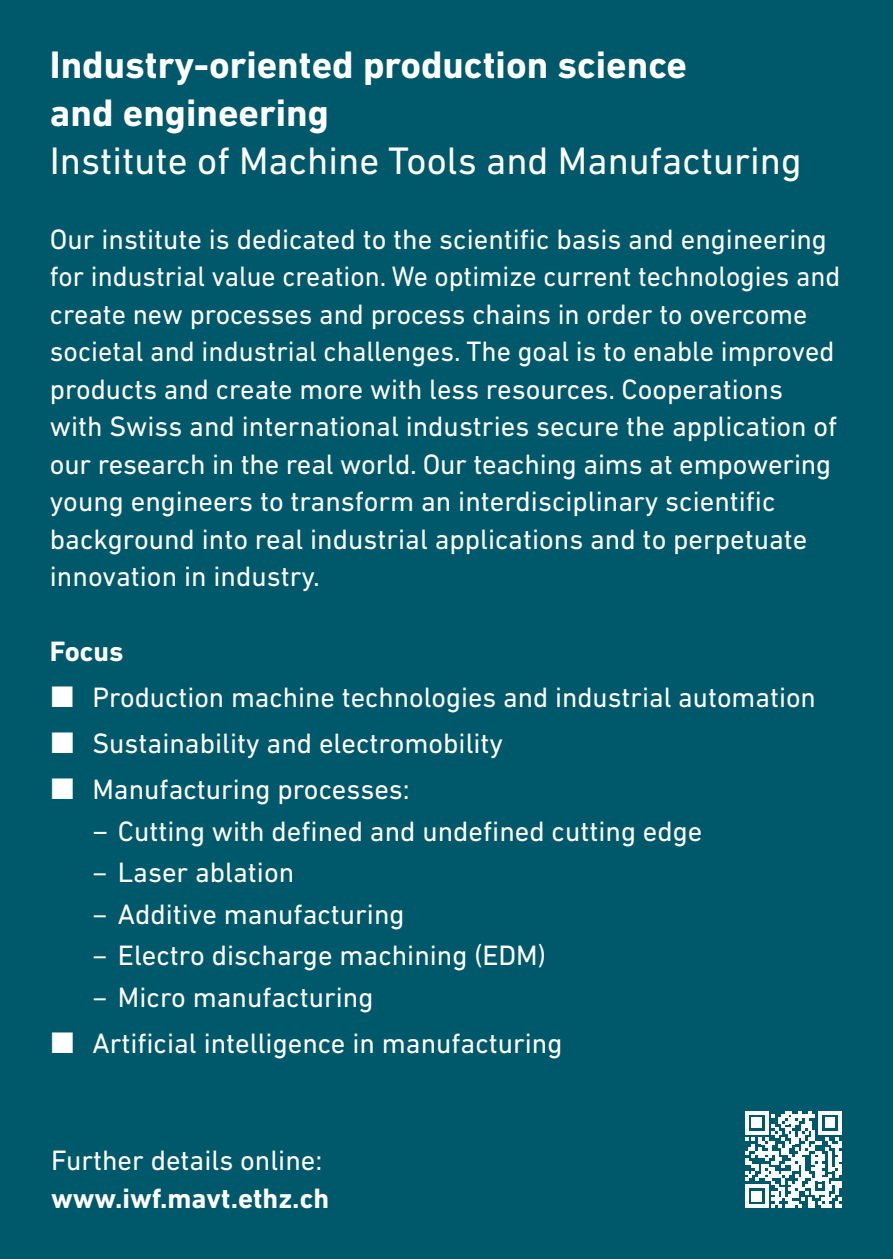
<style>
.page{position:relative;width:893px;height:1259px;background:#00596b}
.page>*{position:absolute;margin:0;border:0;box-sizing:border-box;transform-origin:0 0}
.LEAD{font:700 39px/48px "DIN Next W1 G";color:#fff}
.LEAD-2{font:39px "DIN Next W1 G";color:#fff}
.LAUFTEXT{font:28.5px/37.5px "DIN Next W1 G";color:#fff}
.LAUFTEXT-2{font:700 28.5px "DIN Next W1 G";color:#fff}
.s1{font-family:"DIN Pro";font-size:30px}
.s2{font-family:"DIN Pro"}
</style>
<div class="page">
<svg style="left:745px;top:1111px;width:97px;height:96px"></svg>
<p class="LEAD" style="left:50px;top:40px;width:639px">Industry-oriented production science and engineering</p>
<p class="LEAD-2" style="left:50px;top:138px;width:753px">Institute of Machine Tools and Manufacturing</p>
<p class="LAUFTEXT" style="left:50px;top:220px;width:792px">Our institute is dedicated to the scientific basis and engineering for industrial value creation. We optimize current technologies and create new processes and process chains in order to overcome societal and industrial challenges. The goal is to enable improved products and create more with less resources. Cooperations with Swiss and international industries secure the application of our research in the real world. Our teaching aims at empowering young engineers to transform an interdisciplinary scientific background into real industrial applications and to perpetuate innovation in industry.</p>
<p class="LAUFTEXT-2" style="left:50px;top:635px;width:75px">Focus</p>
<p class="LAUFTEXT" style="left:92px;top:678px;width:725px">Production machine technologies and industrial automation</p>
<p class="LAUFTEXT" style="left:92px;top:724px;width:412px">Sustainability and electromobility</p>
<p class="LAUFTEXT" style="left:92px;top:770px;width:319px">Manufacturing processes:</p>
<p class="LAUFTEXT" style="left:92px;top:812px;width:612px"><span class="s1">–</span> Cutting with defined and undefined cutting edge</p>
<p class="LAUFTEXT" style="left:92px;top:853px;width:203px"><span class="s2">–</span> Laser ablation</p>
<p class="LAUFTEXT" style="left:92px;top:895px;width:314px"><span class="s2">–</span> Additive manufacturing</p>
<p class="LAUFTEXT" style="left:92px;top:936px;width:455px"><span class="s2">–</span> Electro discharge machining (EDM)</p>
<p class="LAUFTEXT" style="left:92px;top:978px;width:283px"><span class="s2">–</span> Micro manufacturing</p>
<p class="LAUFTEXT" style="left:92px;top:1024px;width:472px">Artificial intelligence in manufacturing</p>
<p class="LAUFTEXT" style="left:51px;top:1141px;width:273px">Further details online:</p>
<p class="LAUFTEXT-2" style="left:51px;top:1181px;width:280px">www.iwf.mavt.ethz.ch</p>
</div>
